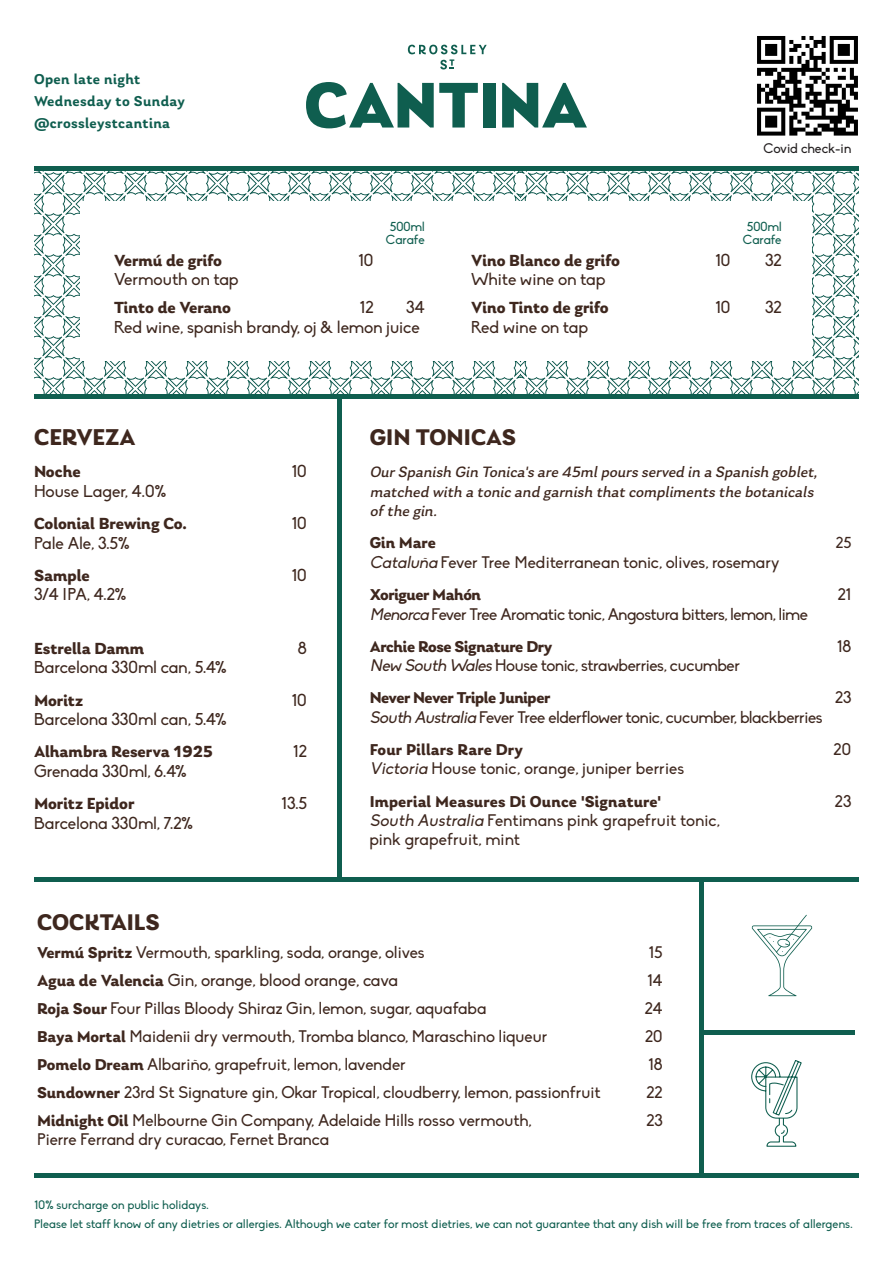
<style>
.page{position:relative;width:893px;height:1263px;background:#fff}
.page>*{position:absolute;margin:0;border:0;box-sizing:border-box;transform-origin:0 0}
.t1{font:700 24px "Laca";letter-spacing:-.005em;color:#3e271e}
.t2{font:700 23.7px "Laca";color:#3e271e}
.t3{font:16.8px/19.5px "Biko";color:#3e271e;text-align:right}
.t4{font:700 16.8px "Laca";color:#3e271e}
.t5{font:16.5px/19.4px "Biko";color:#3e271e}
.t6{font:16.5px "Biko";letter-spacing:-.02em;color:#3e271e}
.t7{font:700 16.5px "Laca";letter-spacing:-.02em;color:#3e271e}
.t8{font:16.5px "Biko";letter-spacing:-.025em;color:#3e271e}
.t9{font:700 16.5px "Laca";letter-spacing:.01em;color:#3e271e}
.t10{font:italic 15.75px/19.5px "Laca";color:#3e271e}
.t11{font:15.6px "Biko";color:#3e271e}
.t12{font:600 15px "Laca";letter-spacing:.025em;color:#0f5e4f}
.t13{font:13.5px "Biko";color:#231f20}
.t14{font:12.75px/12.8px "Biko";color:#0f5e4f;text-align:center}
.t15{font:12px "Biko";letter-spacing:.01em;color:#0f5e4f}
.s1{font-style:italic}
.s2{font-family:"Laca";font-weight:700}
</style>
<div class="page">
<svg style="left:34px;top:171px;width:486px;height:223px"></svg>
<svg style="left:520px;top:171px;width:339px;height:223px"></svg>
<div style="left:81px;top:201px;width:731px;height:159px;background:#fff"></div>
<div style="left:34px;top:166px;width:825px;height:5px;background:#0f5e4f"></div>
<div style="left:34px;top:1173px;width:825px;height:5px;background:#0f5e4f"></div>
<div style="left:34px;top:877px;width:825px;height:5px;background:#0f5e4f"></div>
<hr style="left:34px;top:394px;width:825px;height:4px;background:#0f5e4f">
<hr style="left:701px;top:1030px;width:154px;height:4px;background:#0f5e4f">
<svg style="left:408px;top:45px;width:79px;height:24px"></svg>
<div style="left:483px;top:83px;width:13px;height:45px;background:#0f5e4f"></div>
<svg style="left:306px;top:82px;width:172px;height:46px"></svg>
<svg style="left:502px;top:83px;width:85px;height:45px"></svg>
<img style="left:757px;top:36px;width:101px;height:100px">
<svg style="left:751px;top:915px;width:61px;height:81px"></svg>
<div style="left:699px;top:879px;width:5px;height:296px;background:#0f5e4f"></div>
<div style="left:337px;top:396px;width:5px;height:483px;background:#0f5e4f"></div>
<svg style="left:751px;top:1060px;width:51px;height:87px"></svg>
<p class="t12" style="left:34px;top:70px;width:108px">Open late night</p>
<p class="t12" style="left:34px;top:92px;width:153px">Wednesday to Sunday</p>
<p class="t12" style="left:34px;top:115px;width:138px">@crossleystcantina</p>
<p class="t14" style="left:386px;top:221px;width:40px">500ml<br>Carafe</p>
<p class="t4" style="left:114px;top:250px;width:109px">Vermú de grifo</p>
<p class="t3" style="left:358px;top:250px;width:17px">10</p>
<p class="t3" style="left:114px;top:270px;width:126px">Vermouth on tap</p>
<p class="t4" style="left:114px;top:298px;width:118px">Tinto de Verano</p>
<p class="t3" style="left:359px;top:298px;width:16px">12</p>
<p class="t3" style="left:114px;top:298px;width:312px">34<br>Red wine, spanish brandy, oj &amp; lemon juice</p>
<p class="t13" style="left:763px;top:141px;width:90px">Covid check-in</p>
<p class="t14" style="left:743px;top:221px;width:40px">500ml<br>Carafe</p>
<p class="t4" style="left:471px;top:250px;width:150px">Vino Blanco de grifo</p>
<p class="t3" style="left:715px;top:250px;width:17px">10</p>
<p class="t3" style="left:765px;top:250px;width:18px">32</p>
<p class="t3" style="left:471px;top:270px;width:136px">White wine on tap</p>
<p class="t4" style="left:471px;top:298px;width:139px">Vino Tinto de grifo</p>
<p class="t3" style="left:715px;top:298px;width:17px">10</p>
<p class="t3" style="left:765px;top:298px;width:18px">32</p>
<p class="t3" style="left:471px;top:317px;width:119px">Red wine on tap</p>
<p class="t1" style="left:34px;top:423px;width:103px">CERVEZA</p>
<p class="t4" style="left:34px;top:462px;width:48px">Noche</p>
<p class="t3" style="left:291px;top:462px;width:17px">10</p>
<p class="t3" style="left:34px;top:482px;width:134px">House Lager, 4.0%</p>
<p class="t4" style="left:34px;top:514px;width:155px">Colonial Brewing Co.</p>
<p class="t3" style="left:291px;top:514px;width:17px">10</p>
<p class="t3" style="left:34px;top:533px;width:97px">Pale Ale, 3.5%</p>
<p class="t4" style="left:34px;top:565px;width:57px">Sample</p>
<p class="t3" style="left:291px;top:566px;width:17px">10</p>
<p class="t3" style="left:34px;top:585px;width:94px">3/4 IPA, 4.2%</p>
<p class="t4" style="left:34px;top:638px;width:112px">Estrella Damm</p>
<p class="t3" style="left:298px;top:639px;width:11px">8</p>
<p class="t3" style="left:34px;top:658px;width:194px">Barcelona 330ml can, 5.4%</p>
<p class="t4" style="left:34px;top:690px;width:50px">Moritz</p>
<p class="t3" style="left:291px;top:690px;width:17px">10</p>
<p class="t3" style="left:34px;top:710px;width:194px">Barcelona 330ml can, 5.4%</p>
<p class="t4" style="left:34px;top:742px;width:180px">Alhambra Reserva 1925</p>
<p class="t3" style="left:293px;top:742px;width:16px">12</p>
<p class="t3" style="left:34px;top:762px;width:154px">Grenada 330ml, 6.4%</p>
<p class="t4" style="left:34px;top:794px;width:102px">Moritz Epidor</p>
<p class="t3" style="left:281px;top:794px;width:27px">13.5</p>
<p class="t3" style="left:34px;top:813px;width:161px">Barcelona 330ml, 7.2%</p>
<p class="t2" style="left:370px;top:423px;width:148px">GIN TONICAS</p>
<p class="t10" style="left:370px;top:462px;width:452px">OurSpanish Gin Tonica's are 45mlpours served in a Spanish goblet, matched with a tonic and garnish that compliments the botanicals ofthe gin.</p>
<p class="t7" style="left:370px;top:533px;width:68px">Gin Mare</p>
<p class="t11" style="left:836px;top:534px;width:17px">25</p>
<p class="t5" style="left:370px;top:553px;width:411px"><span class="s1">Cataluña</span>Fever Tree Mediterranean tonic, olives, rosemary</p>
<p class="t7" style="left:370px;top:585px;width:113px">Xoriguer Mahón</p>
<p class="t5" style="left:838px;top:585px;width:15px">21</p>
<p class="t8" style="left:370px;top:605px;width:440px"><span class="s1">Menorca</span>Fever Tree Aromatic tonic, Angostura bitters, lemon, lime</p>
<p class="t7" style="left:370px;top:637px;width:184px">Archie Rose Signature Dry</p>
<p class="t5" style="left:837px;top:637px;width:16px">18</p>
<p class="t6" style="left:370px;top:656px;width:372px"><span class="s1">New South Wales</span>House tonic, strawberries, cucumber</p>
<p class="t7" style="left:370px;top:688px;width:182px">Never Never Triple Juniper</p>
<p class="t5" style="left:835px;top:688px;width:17px">23</p>
<p class="t6" style="left:370px;top:708px;width:454px"><span class="s1">South Australia</span> Fever Tree elderflower tonic, cucumber, blackberries</p>
<p class="t9" style="left:370px;top:740px;width:155px">Four Pillars Rare Dry</p>
<p class="t5" style="left:834px;top:740px;width:19px">20</p>
<p class="t5" style="left:370px;top:759px;width:316px"><span class="s1">Victoria</span> House tonic, orange, juniper berries</p>
<p class="t9" style="left:370px;top:791px;width:293px">Imperial Measures Di Ounce 'Signature'</p>
<p class="t5" style="left:835px;top:792px;width:18px">23</p>
<p class="t5" style="left:370px;top:811px;width:352px"><span class="s1">South Australia</span> Fentimans pink grapefruit tonic, pink grapefruit, mint</p>
<p class="t2" style="left:37px;top:908px;width:124px">COCKTAILS</p>
<p class="t5" style="left:37px;top:943px;width:389px"><span class="s2">Vermú Spritz</span> Vermouth, sparkling, soda, orange, olives</p>
<p class="t5" style="left:648px;top:943px;width:16px">15</p>
<p class="t3" style="left:37px;top:971px;width:363px"><span class="s2">Agua de Valencia</span> Gin, orange, blood orange, cava</p>
<p class="t5" style="left:647px;top:971px;width:17px">14</p>
<p class="t5" style="left:37px;top:999px;width:451px"><span class="s2">Roja Sour</span> Four Pillas Bloody Shiraz Gin, lemon, sugar, aquafaba</p>
<p class="t5" style="left:645px;top:999px;width:19px">24</p>
<p class="t5" style="left:37px;top:1027px;width:512px"><span class="s2">Baya Mortal</span> Maidenii dry vermouth, Tromba blanco, Maraschino liqueur</p>
<p class="t5" style="left:645px;top:1027px;width:19px">20</p>
<p class="t5" style="left:37px;top:1055px;width:370px"><span class="s2">Pomelo Dream</span> Albariño, grapefruit, lemon, lavender</p>
<p class="t5" style="left:648px;top:1055px;width:16px">18</p>
<p class="t5" style="left:37px;top:1083px;width:565px"><span class="s2">Sundowner</span> 23rd St Signature gin, Okar Tropical, cloudberry, lemon, passionfruit</p>
<p class="t5" style="left:646px;top:1083px;width:18px">22</p>
<p class="t5" style="left:37px;top:1111px;width:496px"><span class="s2">Midnight Oil</span> Melbourne Gin Company, Adelaide Hills rosso vermouth,</p>
<p class="t5" style="left:646px;top:1111px;width:18px">23</p>
<p class="t5" style="left:37px;top:1130px;width:293px">Pierre Ferrand dry curacao, Fernet Branca</p>
<p class="t15" style="left:34px;top:1198px;width:176px">10% surcharge on public holidays.</p>
<p class="t15" style="left:34px;top:1217px;width:820px">Please let staff know of any dietries or allergies. Although we cater for most dietries, we can not guarantee that any dish will be free from traces of allergens.</p>
</div>
